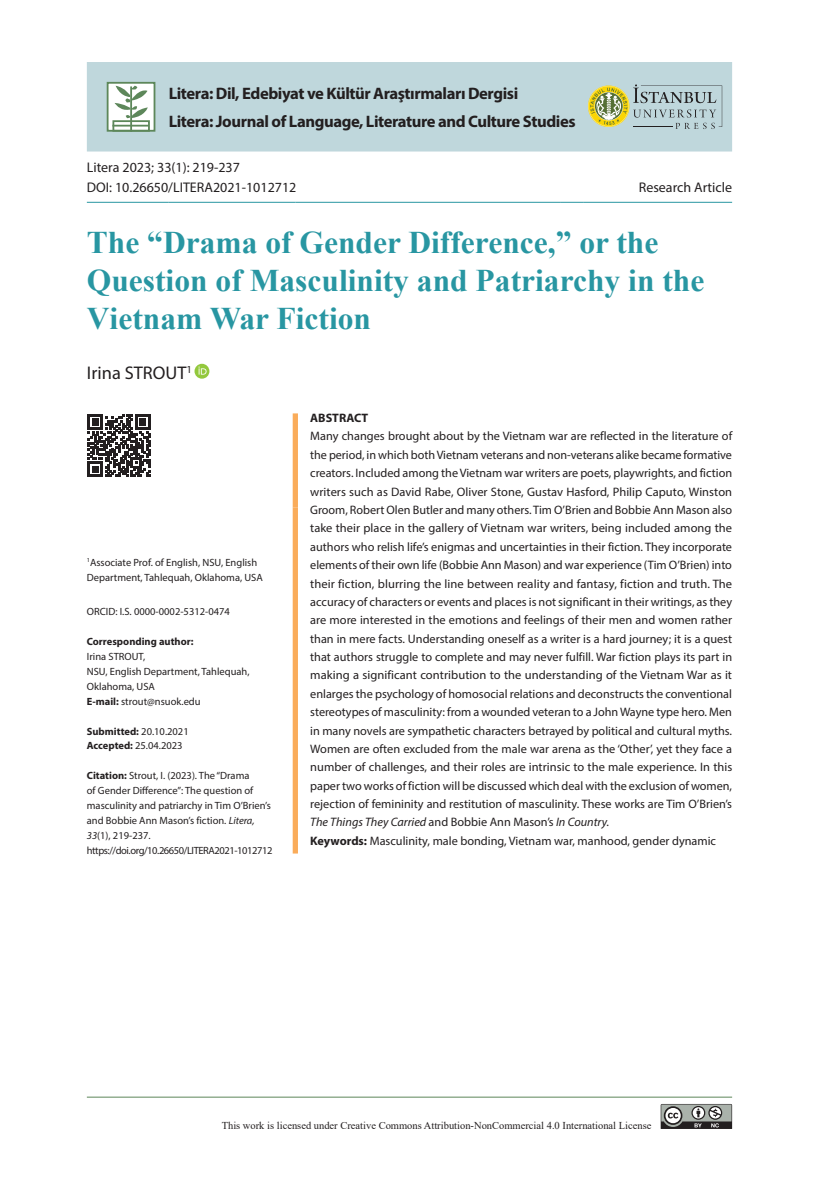
<style>
.page{position:relative;width:819px;height:1191px;background:#fff}
.page>*{position:absolute;margin:0;border:0;box-sizing:border-box;transform-origin:0 0}
.t1{font:700 31.5px/37.8px "Times New Roman";color:#2896a2}
.t2{font:18.38px "Myriad Pro";color:#231f20}
.t3{font:700 16.62px/28px "Myriad Pro";letter-spacing:-.025em;color:#231f20}
.t4{font:14px/20.5px "Myriad Pro";color:#231f20}
.t5{font:12.25px/18.4px "Myriad Pro";color:#231f20}
.t6{font:700 12.25px "Myriad Pro";color:#231f20}
.t7{font:10.5px/14.9px "Myriad Pro";color:#231f20}
.t8{font:10.5px "Times New Roman";color:#231f20}
.t9{font:700 10.5px "Myriad Pro";color:#231f20}
.s1{font-weight:700}
.s2{font-style:italic}
</style>
<div class="page">
<div style="left:87px;top:62px;width:645px;height:89px;background:#bfd7dc"></div>
<hr style="left:87px;top:202px;width:82px;height:1px;background:#2896a2">
<hr style="left:169px;top:202px;width:126px;height:1px;background:#2896a2">
<hr style="left:295px;top:202px;width:266px;height:1px;background:#2896a2">
<svg style="left:561px;top:202px;width:22px;height:1px"></svg>
<hr style="left:583px;top:202px;width:149px;height:1px;background:#2896a2">
<div style="left:293px;top:413px;width:5px;height:95px;background:#faac5a"></div>
<div style="left:293px;top:508px;width:5px;height:345px;background:#faac5a"></div>
<div style="left:107px;top:82px;width:48px;height:50px;background:#fff;border:2px solid #5d875a"></div>
<div style="left:112px;top:120px;width:38px;height:12px;border:2px solid #5d875a"></div>
<hr style="left:112px;top:125px;width:37px;height:2px;background:#5d875a">
<svg style="left:115px;top:86px;width:33px;height:32px"></svg>
<hr style="left:130px;top:86px;width:2px;height:46px;background:#5d875a">
<svg style="left:588px;top:84px;width:134px;height:45px;background:#b2c0ab"></svg>
<svg style="left:194px;top:364px;width:15px;height:15px"></svg>
<svg style="left:198px;top:366px;width:8px;height:8px"></svg>
<svg style="left:88px;top:414px;width:62px;height:63px"></svg>
<hr style="left:87px;top:1096px;width:645px;height:1px;background:#5d875a">
<svg style="left:660px;top:1104px;width:72px;height:25px;background:#818280"></svg>
<h3 class="t3" style="left:169px;top:79px;width:408px">Litera: Dil, Edebiyat ve Kültür Araştırmaları Dergisi<br>Litera: Journal of Language, Literature and Culture Studies</h3>
<p class="t4" style="left:87px;top:157px;width:211px">Litera 2023; 33(1): 219-237<br>DOI: 10.26650/LITERA2021-1012712</p>
<p class="t4" style="left:638px;top:177px;width:95px">Research Article</p>
<h1 class="t1" style="left:87px;top:223px;width:619px">The “Drama of Gender Difference,” or the<br>Question of Masculinity and Patriarchy in the<br>Vietnam War Fiction</h1>
<h2 class="t2" style="left:87px;top:361px;width:107px">Irina STROUT<sup>1</sup></h2>
<p class="t7" style="left:87px;top:555px;width:177px"><sup>1</sup>Associate Prof. of English, NSU, English<br>Department, Tahlequah, Oklahoma, USA</p>
<p class="t7" style="left:87px;top:604px;width:145px">ORCID: I.S. 0000-0002-5312-0474</p>
<p class="t9" style="left:87px;top:635px;width:108px">Corresponding author:</p>
<p class="t7" style="left:87px;top:649px;width:164px">Irina STROUT,<br>NSU, English Department, Tahlequah,<br>Oklahoma, USA<br><span class="s1">E-mail:</span> strout@nsuok.edu</p>
<p class="t7" style="left:87px;top:723px;width:103px"><span class="s1">Submitted:</span> 20.10.2021<br><span class="s1">Accepted:</span> 25.04.2023</p>
<p class="t7" style="left:87px;top:768px;width:187px"><span class="s1">Citation:</span> Strout, I. (2023). The “Drama<br>of Gender Difference”: The question of masculinity and patriarchy in Tim O’Brien’s and Bobbie Ann Mason’s fiction. <span class="s2">Litera, 33</span>(1), 219-237. https://doi.org/10.26650/LITERA2021-1012712</p>
<p class="t6" style="left:310px;top:410px;width:60px">ABSTRACT</p>
<p class="t5" style="left:310px;top:427px;width:423px">Many changes brought about by the Vietnam war are reflected in the literature of the period, in which both Vietnam veterans and non-veterans alike became formative creators. Included among the Vietnam war writers are poets, playwrights, and fiction writers such as David Rabe, Oliver Stone, Gustav Hasford, Philip Caputo, Winston Groom, Robert Olen Butler and many others. Tim O’Brien and Bobbie Ann Mason also take their place in the gallery of Vietnam war writers, being included among the authors who relish life’s enigmas and uncertainties in their fiction. They incorporate elements of their own life (Bobbie Ann Mason) and war experience (Tim O’Brien) into their fiction, blurring the line between reality and fantasy, fiction and truth. The accuracy of characters or events and places is not significant in their writings, as they are more interested in the emotions and feelings of their men and women rather than in mere facts. Understanding oneself as a writer is a hard journey; it is a quest that authors struggle to complete and may never fulfill. War fiction plays its part in making a significant contribution to the understanding of the Vietnam War as it enlarges the psychology of homosocial relations and deconstructs the conventional stereotypes of masculinity: from a wounded veteran to a John Wayne type hero. Men in many novels are sympathetic characters betrayed by political and cultural myths.<br>Women are often excluded from the male war arena as the ‘Other’, yet they face a number of challenges, and their roles are intrinsic to the male experience. In this paper two works of fiction will be discussed which deal with the exclusion of women, rejection of femininity and restitution of masculinity. These works are Tim O’Brien’s <span class="s2">The Things They Carried</span> and Bobbie Ann Mason’s <span class="s2">In Country.<br></span><span class="s1">Keywords:</span> Masculinity, male bonding, Vietnam war, manhood, gender dynamic</p>
<p class="t8" style="left:222px;top:1118px;width:431px">This work is licensed under Creative Commons Attribution-NonCommercial 4.0 International License</p>
</div>
